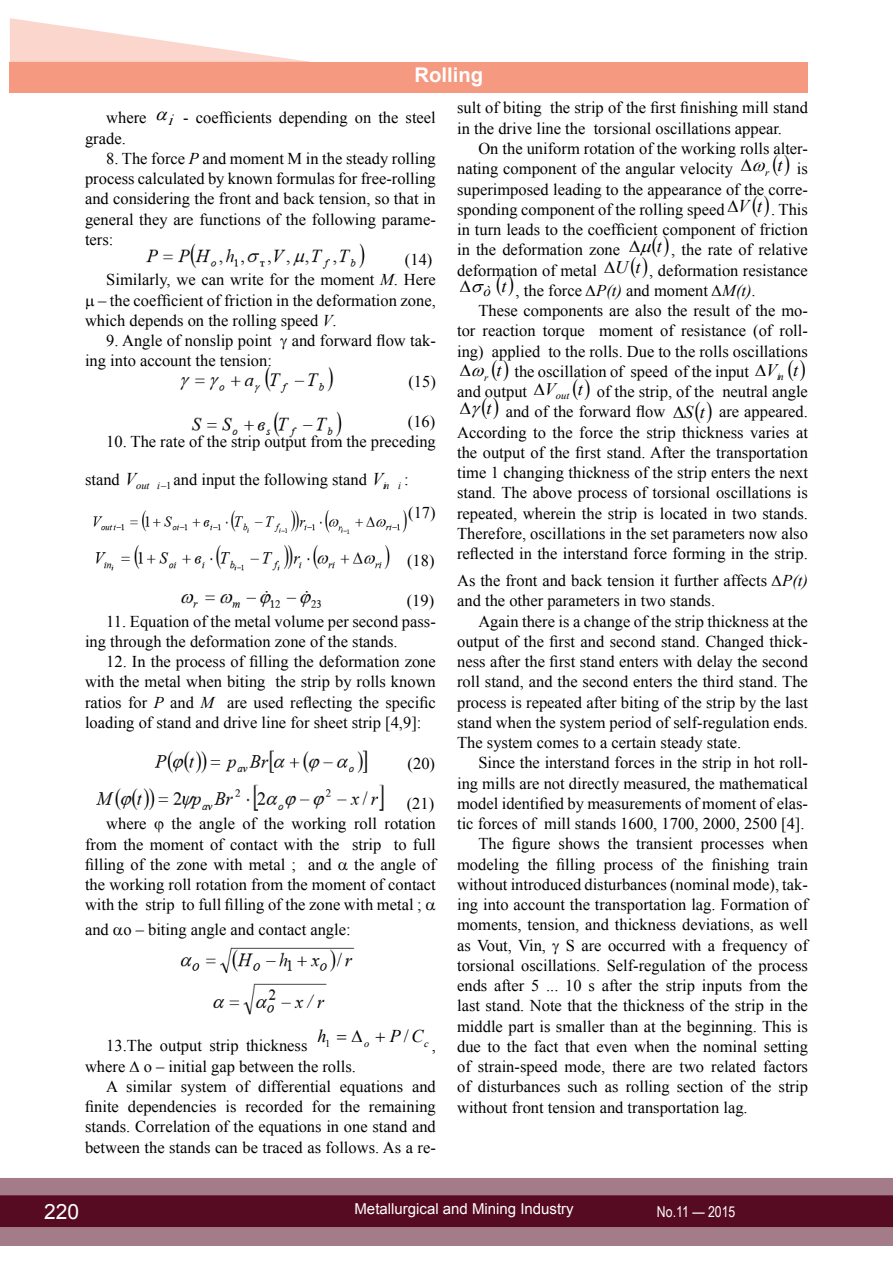
<style>
.page{position:relative;width:893px;height:1263px;background:#fff}
.page>*{position:absolute;margin:0;border:0;box-sizing:border-box;transform-origin:0 0}
.t1{font:21px "Arial";color:#fff}
.t2{font:700 20.25px "Arial";color:#fff}
.t3{font:italic 18px "Times New Roman";color:#000}
.t4{font:18px "Times New Roman";color:#000}
.t5{font:italic 17.7px "Times New Roman";color:#000}
.t6{font:italic 17.55px "Times New Roman";color:#000}
.t7{font:16.5px/20.2px "Times New Roman";color:#000}
.t8{font:15px "Arial";color:#fff}
.t9{font:15px "Arial Narrow";color:#fff}
.t10{font:italic 14.7px "Times New Roman";color:#000}
.t11{font:italic 10.5px "Times New Roman";color:#000}
.t12{font:10.5px "Times New Roman";color:#000}
.t13{font:italic 10.35px "Times New Roman";color:#000}
.t14{font:italic 10.2px "Times New Roman";color:#000}
.s1{font-style:italic;font-size:15px}
.s2{font-style:italic}
.s3{font-style:italic;font-size:18px}
.s4{font-style:italic;font-size:17.7px}
.s5{font-style:italic;font-size:17.55px}
</style>
<div class="page">
<div style="left:0;top:1178px;width:893px;height:68px;background:#a47b88"></div>
<div style="left:0;top:1195px;width:893px;height:32px;background:#560b23;border:2px solid #560b23"></div>
<div style="left:10px;top:62px;width:798px;height:30px;background:#f59980"></div>
<svg style="left:10px;top:18px;width:300px;height:44px"></svg>
<img style="left:146px;top:243px;width:219px;height:26px">
<img style="left:180px;top:367px;width:154px;height:26px">
<img style="left:191px;top:411px;width:151px;height:27px">
<img style="left:93px;top:510px;width:314px;height:24px">
<img style="left:95px;top:545px;width:295px;height:26px">
<img style="left:181px;top:591px;width:141px;height:17px">
<img style="left:154px;top:750px;width:214px;height:23px">
<img style="left:96px;top:784px;width:288px;height:27px">
<img style="left:180px;top:947px;width:175px;height:26px">
<img style="left:213px;top:983px;width:114px;height:32px">
<p class="t2" style="left:414px;top:61px;width:70px">Rolling</p>
<p class="t7" style="left:106px;top:108px;width:42px">where</p>
<p class="t7" style="left:168px;top:108px;width:270px"><span class="s1">i</span> - coefficients depending on the steel</p>
<p class="t7" style="left:85px;top:128px;width:42px">grade.</p>
<p class="t7" style="left:106px;top:148px;width:331px">8. The force <span class="s2">Р</span> and moment М in the steady rolling</p>
<p class="t7" style="left:85px;top:168px;width:352px">process calculated by known formulas for free-rolling</p>
<p class="t7" style="left:85px;top:188px;width:352px">and considering the front and back tension, so that in</p>
<p class="t7" style="left:85px;top:209px;width:352px">general they are functions of the following parame-</p>
<p class="t7" style="left:85px;top:229px;width:30px">ters:</p>
<p class="t7" style="left:405px;top:249px;width:29px">(14)</p>
<p class="t7" style="left:106px;top:270px;width:331px">Similarly, we can write for the moment <span class="s2">М</span>. Here</p>
<p class="t7" style="left:85px;top:290px;width:352px;text-indent:13px">– the coefficient of friction in the deformation zone, which depends on the rolling speed <span class="s2">V</span>.</p>
<p class="t7" style="left:106px;top:330px;width:331px">9. Angle of nonslip point and forward flow tak-</p>
<p class="t7" style="left:85px;top:350px;width:188px">ing into account the tension:</p>
<p class="t7" style="left:408px;top:371px;width:29px">(15)</p>
<p class="t7" style="left:408px;top:411px;width:29px">(16)</p>
<p class="t7" style="left:106px;top:432px;width:331px">10. The rate of the strip output from the preceding</p>
<p class="t7" style="left:85px;top:469px;width:325px">stand <span class="s3">V</span><sub>out</sub> <sub>i</sub>−<sub>1</sub> and input the following stand <span class="s3">V</span><sub>in</sub> <sub>i</sub> :</p>
<p class="t7" style="left:408px;top:502px;width:29px">(17)</p>
<p class="t7" style="left:407px;top:550px;width:29px">(18)</p>
<p class="t7" style="left:407px;top:591px;width:29px">(19)</p>
<p class="t7" style="left:85px;top:611px;width:352px;text-indent:21px">11. Equation of the metal volume per second pass&shy;ing through the deformation zone of the stands.</p>
<p class="t7" style="left:85px;top:651px;width:352px;text-align:justify;text-indent:21px">12. In the process of filling the deformation zone with the metal when biting the strip by rolls known ratios for <span class="s2">P</span> and <span class="s2">M</span> are used reflecting the specific loading of stand and drive line for sheet strip [4,9]:</p>
<p class="t7" style="left:408px;top:753px;width:29px">(20)</p>
<p class="t7" style="left:407px;top:793px;width:29px">(21)</p>
<p class="t7" style="left:106px;top:813px;width:42px">where</p>
<p class="t7" style="left:85px;top:813px;width:352px;text-align:justify;text-indent:87px">the angle of the working roll rotation from the moment of contact with the strip to full filling of the zone with metal ; and</p>
<p class="t7" style="left:85px;top:854px;width:352px;text-align:justify;text-indent:269px">the angle of the working roll rotation from the moment of contact with the strip to full filling of the zone with metal ;</p>
<p class="t7" style="left:85px;top:919px;width:267px">and о – biting angle and contact angle:</p>
<p class="t7" style="left:106px;top:1035px;width:203px">13.The output strip thickness</p>
<p class="t3" style="left:317px;top:1024px;width:10px">h</p>
<p class="t11" style="left:364px;top:1036px;width:66px">o <sup>PC</sup>c</p>
<p class="t4" style="left:404px;top:1024px;width:7px">/</p>
<p class="t12" style="left:325px;top:1036px;width:7px">1</p>
<p class="t7" style="left:432px;top:1035px;width:6px">,</p>
<p class="t7" style="left:85px;top:1056px;width:272px">where о – initial gap between the rolls.</p>
<p class="t7" style="left:106px;top:1076px;width:331px">A similar system of differential equations and</p>
<p class="t7" style="left:85px;top:1096px;width:352px">finite dependencies is recorded for the remaining</p>
<p class="t7" style="left:85px;top:1116px;width:352px">stands. Correlation of the equations in one stand and</p>
<p class="t7" style="left:85px;top:1136px;width:352px">between the stands can be traced as follows. As a re-</p>
<p class="t7" style="left:457px;top:98px;width:352px">sult of biting the strip of the first finishing mill stand in the drive line the torsional oscillations appear.</p>
<p class="t7" style="left:457px;top:138px;width:352px;text-indent:21px">On the uniform rotation of the working rolls alter&shy;nating component of the angular velocity</p>
<p class="t3" style="left:777px;top:153px;width:7px">t</p>
<p class="t7" style="left:457px;top:158px;width:352px;text-align:justify;text-indent:340px">is superimposed leading to the appearance of the corre&shy;sponding component of the rolling speed <sup>V</sup> <sup>t</sup> . This in turn leads to the coefficient component of friction in the deformation zone</p>
<p class="t11" style="left:765px;top:165px;width:6px">r</p>
<p class="t7" style="left:457px;top:239px;width:352px;text-align:right"><sup>t</sup> , the rate of relative<br>deformation of metal <span class="s4">U t</span> , deformation resistance</p>
<p class="t6" style="left:501px;top:274px;width:7px">t</p>
<p class="t10" style="left:484px;top:281px;width:9px">ò</p>
<p class="t7" style="left:516px;top:280px;width:242px">, the force <span class="s2">∆P(t)</span> and moment <span class="s2">∆M(t)</span>.</p>
<p class="t7" style="left:478px;top:300px;width:331px">These components are also the result of the mo-</p>
<p class="t7" style="left:457px;top:320px;width:352px">tor reaction torque moment of resistance (of roll-</p>
<p class="t7" style="left:457px;top:341px;width:352px">ing) applied to the rolls. Due to the rolls oscillations</p>
<p class="t5" style="left:497px;top:358px;width:7px">t</p>
<p class="t13" style="left:484px;top:370px;width:6px">r</p>
<p class="t7" style="left:514px;top:361px;width:285px">the oscillation of speed of the input <span class="s5">V t</span></p>
<p class="t14" style="left:777px;top:370px;width:8px">in</p>
<p class="t7" style="left:457px;top:381px;width:127px">and output <span class="s5">V t</span></p>
<p class="t7" style="left:457px;top:381px;width:352px;text-align:right">of the strip, of the neutral angle<br><sup>t</sup> and of the forward flow <span class="s3">S t</span> are appeared.<br>According to the force the strip thickness varies at the output of the first stand. After the transportation time 1 changing thickness of the strip enters the next stand. The above process of torsional oscillations is repeated, wherein the strip is located in two stands.<br>Therefore, oscillations in the set parameters now also reflected in the interstand force forming in the strip.</p>
<p class="t7" style="left:457px;top:570px;width:352px">As the front and back tension it further affects <span class="s2">∆P(t) </span>and the other parameters in two stands.</p>
<p class="t7" style="left:457px;top:611px;width:352px;text-align:justify;text-indent:21px">Again there is a change of the strip thickness at the output of the first and second stand. Changed thick&shy;ness after the first stand enters with delay the second roll stand, and the second enters the third stand. The process is repeated after biting of the strip by the last stand when the system period of self-regulation ends.<br>The system comes to a certain steady state.</p>
<p class="t7" style="left:478px;top:752px;width:331px">Since the interstand forces in the strip in hot roll-</p>
<p class="t7" style="left:457px;top:773px;width:352px">ing mills are not directly measured, the mathematical</p>
<p class="t7" style="left:457px;top:793px;width:352px">model identified by measurements of moment of elas-</p>
<p class="t7" style="left:457px;top:813px;width:349px">tic forces of mill stands 1600, 1700, 2000, 2500 [4].</p>
<p class="t7" style="left:478px;top:833px;width:331px">The figure shows the transient processes when</p>
<p class="t7" style="left:457px;top:854px;width:352px">modeling the filling process of the finishing train</p>
<p class="t7" style="left:457px;top:874px;width:352px">without introduced disturbances (nominal mode), tak-</p>
<p class="t7" style="left:457px;top:894px;width:352px">ing into account the transportation lag. Formation of</p>
<p class="t7" style="left:457px;top:914px;width:352px">moments, tension, and thickness deviations, as well</p>
<p class="t7" style="left:457px;top:935px;width:352px">as Vout, Vin, S are occurred with a frequency of</p>
<p class="t7" style="left:457px;top:955px;width:352px">torsional oscillations. Self-regulation of the process</p>
<p class="t7" style="left:457px;top:975px;width:352px">ends after 5 ... 10 s after the strip inputs from the</p>
<p class="t7" style="left:457px;top:995px;width:352px">last stand. Note that the thickness of the strip in the</p>
<p class="t7" style="left:457px;top:1015px;width:352px">middle part is smaller than at the beginning. This is</p>
<p class="t7" style="left:457px;top:1036px;width:352px">due to the fact that even when the nominal setting</p>
<p class="t7" style="left:457px;top:1056px;width:352px">of strain-speed mode, there are two related factors</p>
<p class="t7" style="left:457px;top:1076px;width:352px">of disturbances such as rolling section of the strip</p>
<p class="t7" style="left:457px;top:1096px;width:292px">without front tension and transportation lag.</p>
<p class="t14" style="left:556px;top:389px;width:15px">out</p>
<p class="t1" style="left:44px;top:1197px;width:37px">220</p>
<p class="t8" style="left:354px;top:1199px;width:221px">Metallurgical and Mining Industry</p>
<p class="t9" style="left:657px;top:1201px;width:80px">No.11 — 2015</p>
</div>
